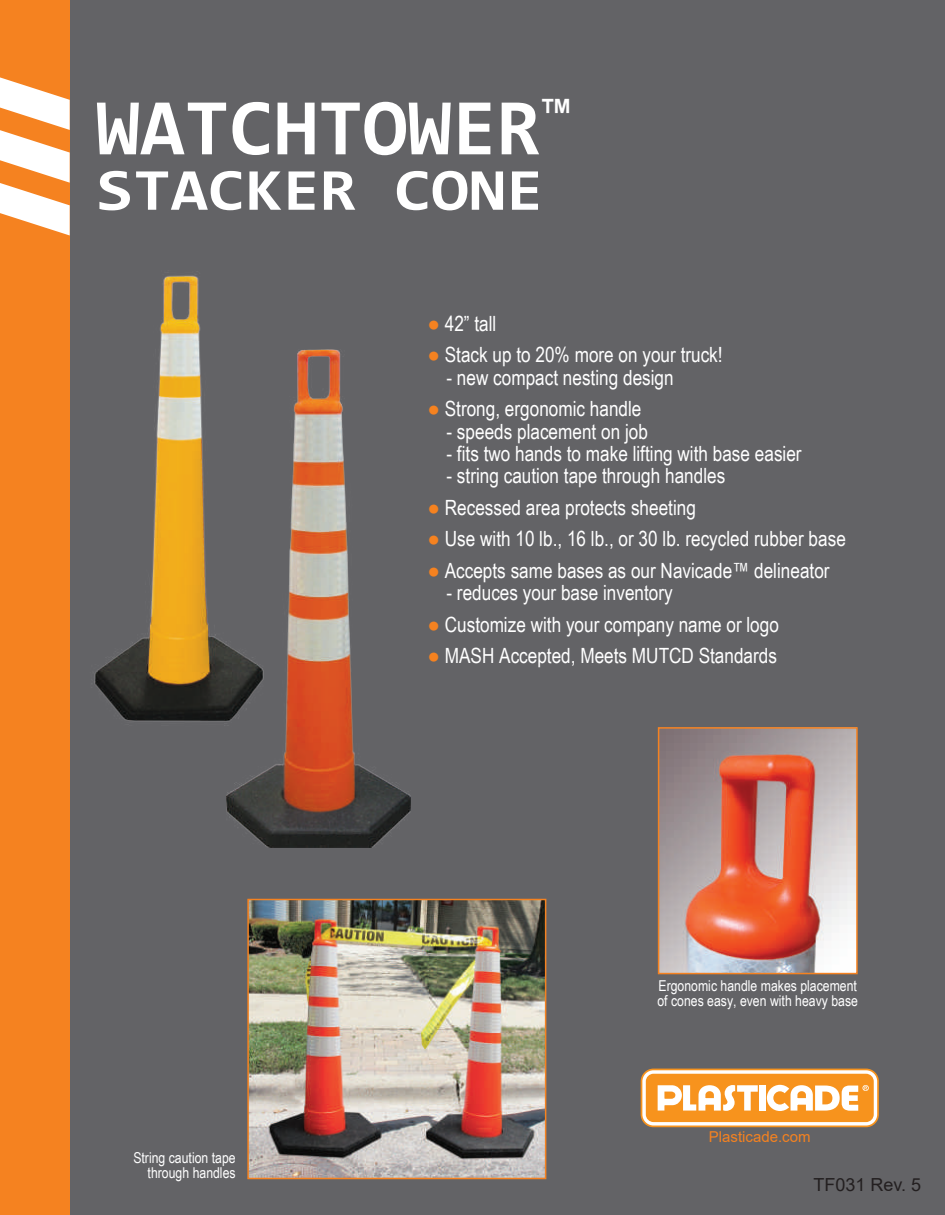
<style>
.page{position:relative;width:945px;height:1215px;background:#636366}
.page>*{position:absolute;margin:0;border:0;box-sizing:border-box;transform-origin:0 0}
.t1{font:700 81px "Consolas";color:#fff}
.t2{font:700 34.95px "Arial";color:#fff}
.t3{font:21px "Arial Narrow";color:#fff}
.t4{font:18px "Arial";color:#231f20}
.t5{font:15px/15px "Arial Narrow";color:#fff;text-align:right}
.t6{font:15px "Arial";color:#f58220}
.s1{color:#f58220}
</style>
<div class="page">
<div style="left:0;top:0;width:70px;height:1215px;background:#f58220"></div>
<svg style="left:0;top:77px;width:70px;height:158px"></svg>
<img style="left:250px;top:902px;width:293px;height:274px">
<div style="left:247px;top:899px;width:299px;height:280px;border:2px solid #f58220"></div>
<svg style="left:99px;top:171px;width:31px;height:39px"></svg>
<svg style="left:136px;top:171px;width:105px;height:39px"></svg>
<svg style="left:249px;top:171px;width:32px;height:39px"></svg>
<svg style="left:289px;top:171px;width:26px;height:39px"></svg>
<svg style="left:324px;top:171px;width:31px;height:39px"></svg>
<svg style="left:397px;top:171px;width:30px;height:39px"></svg>
<svg style="left:433px;top:171px;width:70px;height:39px"></svg>
<svg style="left:512px;top:171px;width:26px;height:39px"></svg>
<img style="left:227px;top:350px;width:183px;height:497px">
<svg style="left:642px;top:1069px;width:236px;height:57px"></svg>
<div style="left:641px;top:1069px;width:238px;height:58px;border:2px solid #f7931d;border-radius:12px"></div>
<div style="left:646px;top:1074px;width:228px;height:48px;background:#f7931d;border-radius:8px"></div>
<div style="left:760px;top:1085px;width:6px;height:26px;background:#fff"></div>
<svg style="left:658px;top:1085px;width:100px;height:26px"></svg>
<svg style="left:767px;top:1085px;width:102px;height:26px"></svg>
<img style="left:661px;top:730px;width:194px;height:241px">
<div style="left:658px;top:727px;width:200px;height:247px;border:2px solid #f58220"></div>
<img style="left:94px;top:275px;width:205px;height:457px">
<h1 class="t1" style="left:96px;top:76px;width:447px">WATCHTOWER</h1>
<h2 class="t2" style="left:538px;top:88px;width:36px">™</h2>
<p class="t3" style="left:427px;top:308px;width:70px"><span class="s1">●</span> 42” tall</p>
<p class="t3" style="left:427px;top:339px;width:297px"><span class="s1">●</span> Stack up to 20% more on your truck!</p>
<p class="t3" style="left:446px;top:362px;width:229px">- new compact nesting design</p>
<p class="t3" style="left:427px;top:393px;width:216px"><span class="s1">●</span> Strong, ergonomic handle</p>
<p class="t3" style="left:446px;top:416px;width:203px">- speeds placement on job</p>
<p class="t3" style="left:446px;top:438px;width:357px">- fits two hands to make lifting with base easier</p>
<p class="t3" style="left:446px;top:461px;width:280px">- string caution tape through handles</p>
<p class="t3" style="left:427px;top:492px;width:270px"><span class="s1">●</span> Recessed area protects sheeting</p>
<p class="t3" style="left:427px;top:524px;width:420px"><span class="s1">●</span> Use with 10 lb., 16 lb., or 30 lb. recycled rubber base</p>
<p class="t3" style="left:427px;top:555px;width:404px"><span class="s1">●</span> Accepts same bases as our Navicade™ delineator</p>
<p class="t3" style="left:446px;top:578px;width:228px">- reduces your base inventory</p>
<p class="t3" style="left:427px;top:609px;width:353px"><span class="s1">●</span> Customize with your company name or logo</p>
<p class="t3" style="left:427px;top:641px;width:351px"><span class="s1">●</span> MASH Accepted, Meets MUTCD Standards</p>
<p class="t5" style="left:657px;top:978px;width:202px;text-align:left">Ergonomic handle makes placement of cones easy, even with heavy base</p>
<p class="t5" style="left:133px;top:1150px;width:104px">String caution tape through handles</p>
<p class="t6" style="left:709px;top:1127px;width:103px">Plasticade.com</p>
<p class="t4" style="left:813px;top:1173px;width:109px">TF031 Rev. 5</p>
</div>
